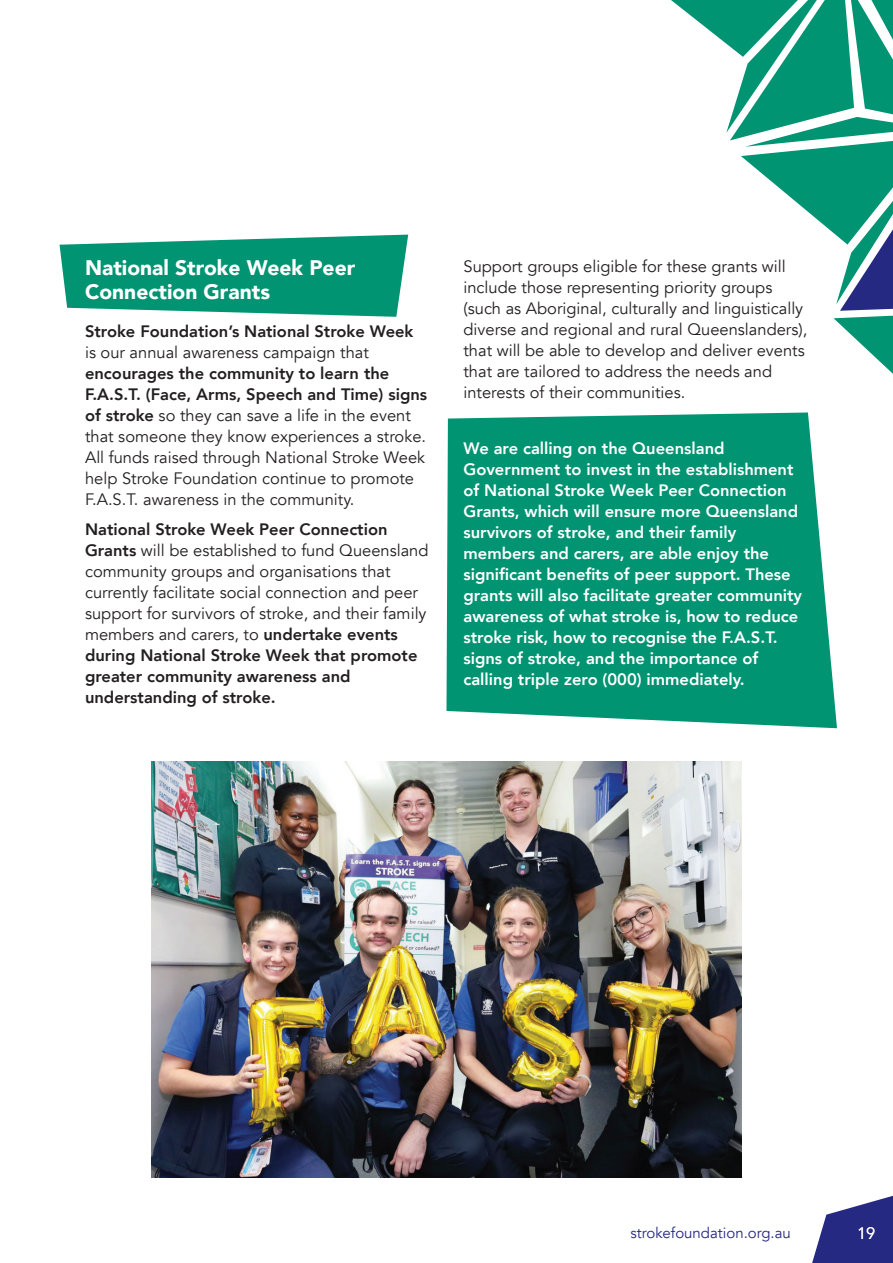
<style>
.page{position:relative;width:893px;height:1263px;background:#fff}
.page>*{position:absolute;margin:0;border:0;box-sizing:border-box;transform-origin:0 0}
.t1{font:900 21px/24px "Avenir";color:#fff}
.t2{font:16.5px/21px "Avenir";color:#231f20}
.t3{font:800 16.5px/21px "Avenir";color:#fff}
.t4{font:800 16.5px "Avenir";color:#231f20}
.t5{font:16.5px "Avenir";color:#fff}
.t6{font:15px "Avenir";color:#252982}
.s1{font-weight:800}
</style>
<div class="page">
<svg style="left:812px;top:1195px;width:81px;height:68px"></svg>
<svg style="left:671px;top:0;width:222px;height:374px"></svg>
<svg style="left:446px;top:412px;width:391px;height:316px;background:#139c7c"></svg>
<svg style="left:60px;top:235px;width:348px;height:82px;background:#22a285"></svg>
<img style="left:152px;top:762px;width:589px;height:416px">
<p class="t1" style="left:85px;top:255px;width:272px">National Stroke Week Peer<br>Connection Grants</p>
<p class="t4" style="left:85px;top:318px;width:330px">Stroke Foundation’s National Stroke Week</p>
<p class="t2" style="left:85px;top:342px;width:285px">is our annual awareness campaign that</p>
<p class="t2" style="left:85px;top:363px;width:344px"><span class="s1">encourages the community to learn the F.A.S.T. (Face, Arms, Speech and Time) signs of stroke</span> so they can save a life in the event that someone they know experiences a stroke.<br>All funds raised through National Stroke Week help Stroke Foundation continue to promote F.A.S.T. awareness in the community.</p>
<p class="t2" style="left:85px;top:519px;width:345px"><span class="s1">National Stroke Week Peer Connection Grants</span> will be established to fund Queensland community groups and organisations that currently facilitate social connection and peer support for survivors of stroke, and their family members and carers, to <span class="s1">undertake events during National Stroke Week that promote greater community awareness and understanding of stroke.</span></p>
<p class="t2" style="left:463px;top:256px;width:345px">Support groups eligible for these grants will include those representing priority groups (such as Aboriginal, culturally and linguistically diverse and regional and rural Queenslanders), that will be able to develop and deliver events that are tailored to address the needs and interests of their communities.</p>
<p class="t3" style="left:463px;top:438px;width:340px">We are calling on the Queensland Government to invest in the establishment of National Stroke Week Peer Connection Grants, which will ensure more Queensland survivors of stroke, and their family members and carers, are able enjoy the significant benefits of peer support. These grants will also facilitate greater community awareness of what stroke is, how to reduce stroke risk, how to recognise the F.A.S.T. signs of stroke, and the importance of calling triple zero (000) immediately.</p>
<p class="t6" style="left:630px;top:1223px;width:162px">strokefoundation.org.au</p>
<p class="t5" style="left:857px;top:1223px;width:20px">19</p>
</div>
